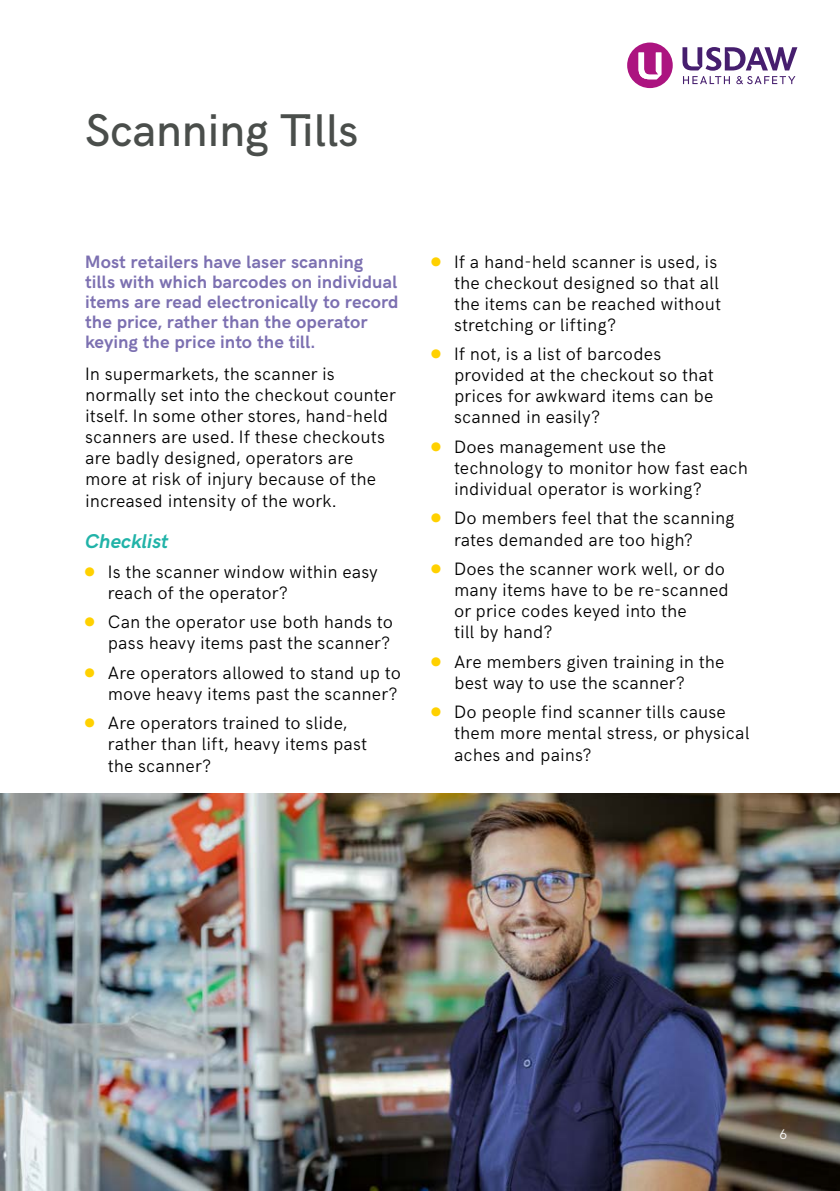
<style>
.page{position:relative;width:840px;height:1191px;background:#fff}
.page>*{position:absolute;margin:0;border:0;box-sizing:border-box;transform-origin:0 0}
.t1{font:500 46px "HK Grotesk";letter-spacing:-.01em;color:#4a4e4b}
.t2{font:italic 700 20px "HK Grotesk";color:#21b3a8}
.t3{font:300 18px/21px "HK Grotesk";letter-spacing:.01em;color:#000}
.t4{font:700 18px/20px "HK Grotesk";letter-spacing:.005em;color:#7c70b1}
.t5{font:300 14px "HK Grotesk";color:#fff}
</style>
<div class="page">
<svg style="left:627px;top:43px;width:45px;height:45px"></svg>
<svg style="left:682px;top:47px;width:115px;height:37px"></svg>
<img style="left:0;top:794px;width:839px;height:397px">
<h1 class="t1" style="left:85px;top:95px;width:275px">Scanning Tills</h1>
<p class="t4" style="left:85px;top:250px;width:315px">Most retailers have laser scanning<br>tills with which barcodes on individual items are read electronically to record the price, rather than the operator keying the price into the till.</p>
<p class="t3" style="left:85px;top:362px;width:311px">In supermarkets, the scanner is normally set into the checkout counter itself. In some other stores, hand-held scanners are used. If these checkouts are badly designed, operators are more at risk of injury because of the increased intensity of the work.</p>
<p class="t2" style="left:85px;top:526px;width:85px">Checklist</p>
<p class="t3" style="left:108px;top:559px;width:271px">Is the scanner window within easy reach of the operator?</p>
<p class="t3" style="left:108px;top:610px;width:286px">Can the operator use both hands to pass heavy items past the scanner?</p>
<p class="t3" style="left:108px;top:660px;width:294px">Are operators allowed to stand up to move heavy items past the scanner?</p>
<p class="t3" style="left:108px;top:711px;width:260px;line-height:21.6px">Are operators trained to slide, rather than lift, heavy items past the scanner?</p>
<p class="t3" style="left:454px;top:250px;width:268px">If a hand-held scanner is used, is the checkout designed so that all the items can be reached without stretching or lifting?</p>
<p class="t3" style="left:454px;top:342px;width:261px">If not, is a list of barcodes provided at the checkout so that prices for awkward items can be scanned in easily?</p>
<p class="t3" style="left:454px;top:435px;width:295px">Does management use the technology to monitor how fast each individual operator is working?</p>
<p class="t3" style="left:454px;top:506px;width:282px">Do members feel that the scanning rates demanded are too high?</p>
<p class="t3" style="left:454px;top:557px;width:276px">Does the scanner work well, or do many items have to be re-scanned or price codes keyed into the<br>till by hand?</p>
<p class="t3" style="left:454px;top:649px;width:271px">Are members given training in the best way to use the scanner?</p>
<p class="t3" style="left:454px;top:699px;width:297px;line-height:21.6px">Do people find scanner tills cause them more mental stress, or physical aches and pains?</p>
<p class="t5" style="left:778px;top:1123px;width:10px">6</p>
</div>
